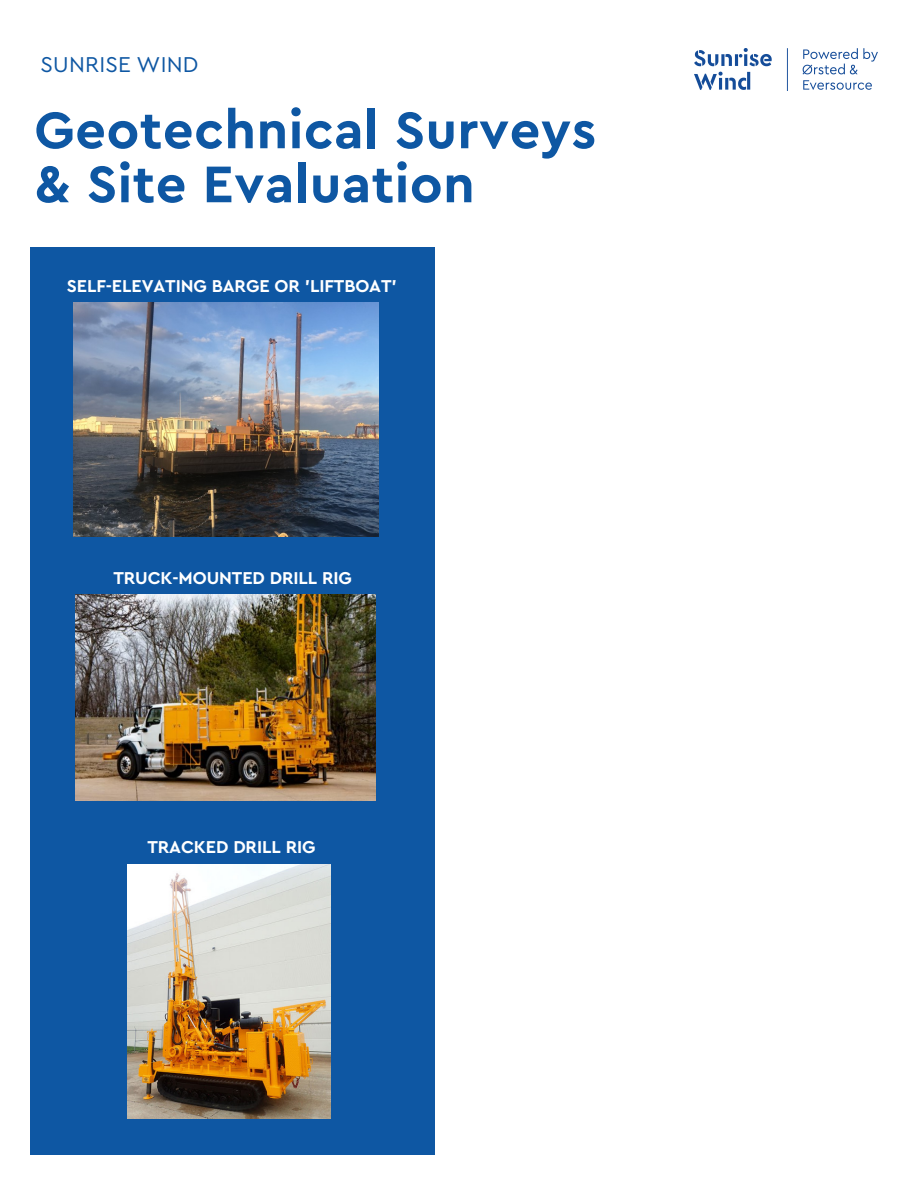
<style>
.page{position:relative;width:918px;height:1188px;background:#fff}
.page>*{position:absolute;margin:0;border:0;box-sizing:border-box;transform-origin:0 0}
._01_Page_Head{font:700 54px/54px "Cera Pro";letter-spacing:.01em;color:#0e57a3}
._01_Page_Head_eyebro{font:22.5px "Cera Pro";letter-spacing:.01em;color:#0e57a3}
.t1{font:700 18px "Cera Pro";letter-spacing:-.005em;color:#fff}
</style>
<div class="page">
<div style="left:30px;top:248px;width:405px;height:907px;background:#0e57a3"></div>
<img style="left:694px;top:48px;width:183px;height:42px">
<img style="left:73px;top:303px;width:305px;height:233px">
<img style="left:127px;top:865px;width:204px;height:254px">
<img style="left:76px;top:595px;width:299px;height:205px">
<p class="_01_Page_Head_eyebro" style="left:40px;top:50px;width:160px">SUNRISE WIND</p>
<p class="_01_Page_Head" style="left:34px;top:101px;width:563px">Geotechnical Surveys &amp; Site Evaluation</p>
<p class="t1" style="left:67px;top:274px;width:332px">SELF-ELEVATING BARGE OR 'LIFTBOAT'</p>
<p class="t1" style="left:113px;top:566px;width:240px">TRUCK-MOUNTED DRILL RIG</p>
<p class="t1" style="left:147px;top:835px;width:170px">TRACKED DRILL RIG</p>
</div>
